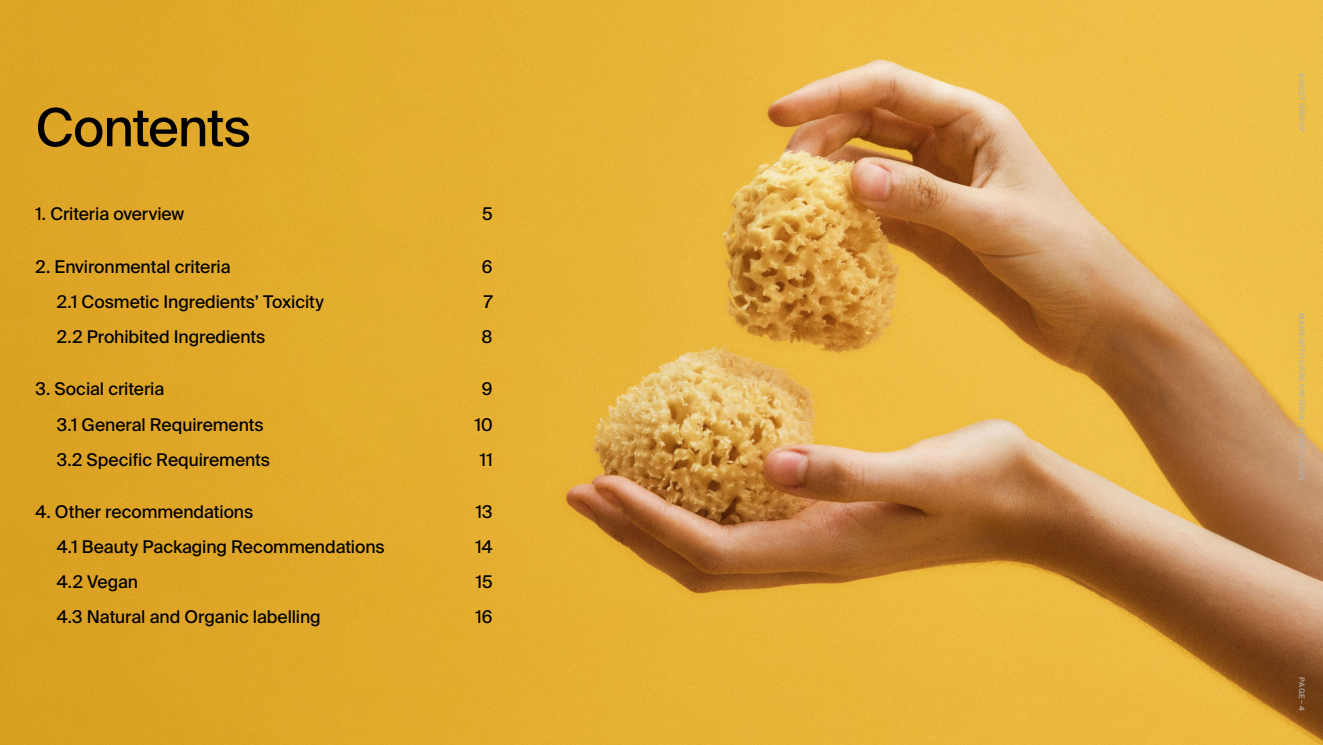
<style>
.page{position:relative;width:1323px;height:745px;background:#fff}
.page>*{position:absolute;margin:0;border:0;box-sizing:border-box;transform-origin:0 0}
.t1{font:52.5px "Suisse Intl";letter-spacing:-.025em;color:#000}
.t2{font:17.5px "Suisse Intl";letter-spacing:-.005em;color:#000}
.t3{font:7.5px "Suisse Intl";letter-spacing:.055em;color:#b3b2b2}
</style>
<div class="page">
<img style="left:0;top:0;width:1323px;height:744px">
<h1 class="t1" style="left:35px;top:97px;width:217px">Contents</h1>
<p class="t2" style="left:35px;top:204px;width:150px">1. Criteria overview</p>
<p class="t2" style="left:482px;top:204px;width:12px">5</p>
<p class="t2" style="left:35px;top:256px;width:197px">2. Environmental criteria</p>
<p class="t2" style="left:482px;top:256px;width:12px">6</p>
<p class="t2" style="left:57px;top:291px;width:269px">2.1 Cosmetic Ingredients’ Toxicity</p>
<p class="t2" style="left:484px;top:291px;width:10px">7</p>
<p class="t2" style="left:57px;top:326px;width:210px">2.2 Prohibited Ingredients</p>
<p class="t2" style="left:482px;top:326px;width:13px">8</p>
<p class="t2" style="left:35px;top:379px;width:130px">3. Social criteria</p>
<p class="t2" style="left:482px;top:379px;width:12px">9</p>
<p class="t2" style="left:57px;top:414px;width:208px">3.1 General Requirements</p>
<p class="t2" style="left:475px;top:414px;width:19px">10</p>
<p class="t2" style="left:57px;top:449px;width:215px">3.2 Specific Requirements</p>
<p class="t2" style="left:480px;top:449px;width:14px">11</p>
<p class="t2" style="left:35px;top:501px;width:219px">4. Other recommendations</p>
<p class="t2" style="left:476px;top:501px;width:18px">13</p>
<p class="t2" style="left:57px;top:536px;width:330px">4.1 Beauty Packaging Recommendations</p>
<p class="t2" style="left:475px;top:536px;width:19px">14</p>
<p class="t2" style="left:57px;top:571px;width:83px">4.2 Vegan</p>
<p class="t2" style="left:476px;top:571px;width:18px">15</p>
<p class="t2" style="left:57px;top:606px;width:265px">4.3 Natural and Organic labelling</p>
<p class="t2" style="left:475px;top:606px;width:19px">16</p>
<p class="t3" style="left:1306px;top:73px;width:59px;rotate:90deg">BOOZT GROUP</p>
<p class="t3" style="left:1306px;top:313px;width:169px;rotate:90deg">MADE WITH CARE CRITERIA - BEAUTY 2025</p>
<p class="t3" style="left:1306px;top:677px;width:35px;rotate:90deg">PAGE – 4</p>
</div>
